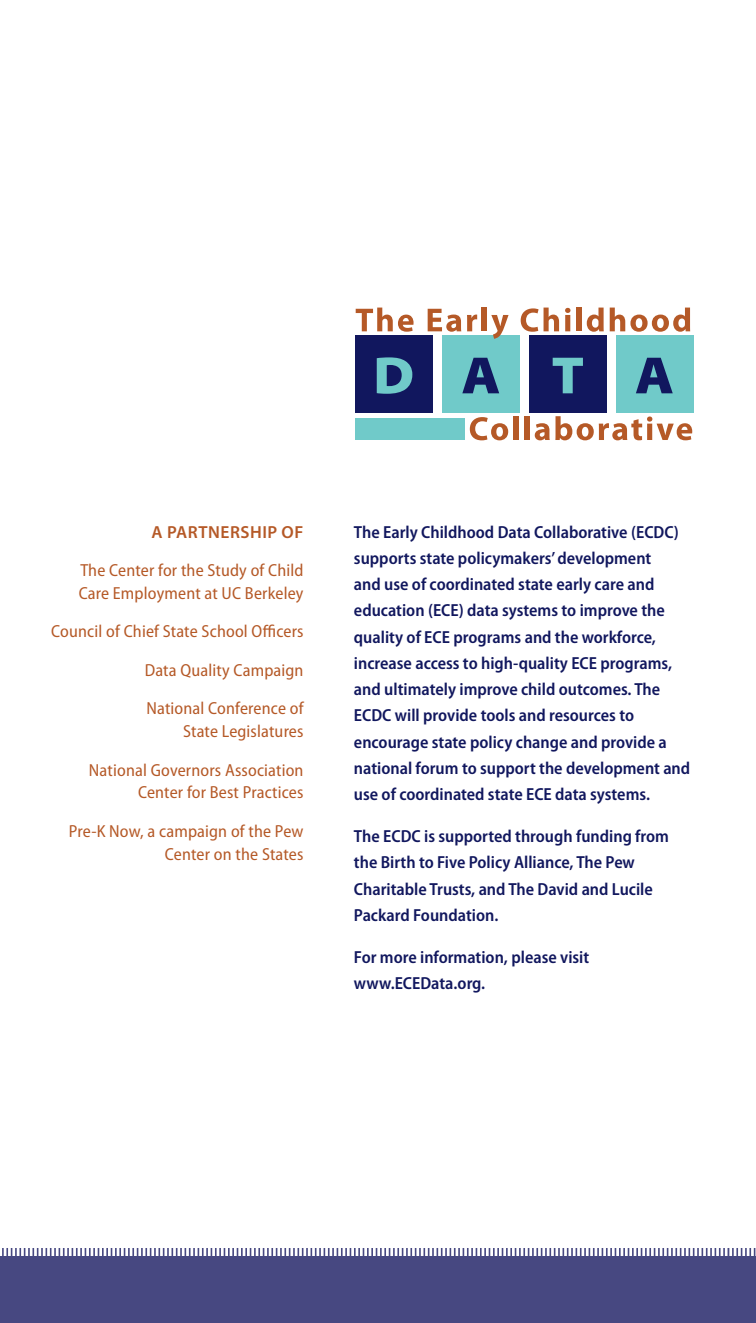
<style>
.page{position:relative;width:756px;height:1323px;background:#fff}
.page>*{position:absolute;margin:0;border:0;box-sizing:border-box;transform-origin:0 0}
.t1{font:600 semi-condensed 17.5px/26.2px "Myriad Pro";color:#11175e}
.t2{font:semi-condensed 17.5px/22.8px "Myriad Pro";letter-spacing:.01em;color:#b55927;text-align:right}
.t3{font:600 17.5px "Myriad Pro";color:#b55927}
</style>
<div class="page">
<div style="left:0;top:1257px;width:756px;height:66px;background:#474881"></div>
<svg style="left:0;top:1248px;width:756px;height:9px"></svg>
<div style="left:355px;top:335px;width:78px;height:77px;background:#11175e"></div>
<svg style="left:377px;top:357px;width:35px;height:37px"></svg>
<div style="left:442px;top:335px;width:78px;height:77px;background:#70cac9"></div>
<svg style="left:462px;top:358px;width:37px;height:35px"></svg>
<div style="left:616px;top:335px;width:77px;height:77px;background:#70cac9"></div>
<svg style="left:636px;top:358px;width:37px;height:35px"></svg>
<div style="left:529px;top:335px;width:77px;height:77px;background:#11175e"></div>
<svg style="left:553px;top:358px;width:30px;height:35px"></svg>
<svg style="left:356px;top:308px;width:58px;height:24px"></svg>
<svg style="left:428px;top:309px;width:33px;height:23px"></svg>
<svg style="left:467px;top:315px;width:10px;height:16px"></svg>
<div style="left:482px;top:308px;width:5px;height:23px;background:#b55927"></div>
<svg style="left:491px;top:315px;width:18px;height:24px"></svg>
<svg style="left:521px;top:308px;width:38px;height:24px"></svg>
<div style="left:565px;top:315px;width:5px;height:16px;background:#b55927"></div>
<svg style="left:565px;top:308px;width:5px;height:5px"></svg>
<div style="left:576px;top:308px;width:6px;height:23px;background:#b55927"></div>
<svg style="left:587px;top:308px;width:17px;height:24px"></svg>
<svg style="left:610px;top:308px;width:80px;height:24px"></svg>
<svg style="left:470px;top:417px;width:38px;height:23px"></svg>
<div style="left:513px;top:416px;width:5px;height:24px;background:#b55927"></div>
<div style="left:525px;top:416px;width:5px;height:24px;background:#b55927"></div>
<svg style="left:535px;top:416px;width:157px;height:24px"></svg>
<div style="left:355px;top:419px;width:109px;height:21px;background:#70cac9"></div>
<p class="t3" style="left:152px;top:521px;width:153px">A PARTNERSHIP OF</p>
<p class="t2" style="left:79px;top:559px;width:226px;text-align:left">The Center for the Study of Child<br>Care Employment at UC Berkeley</p>
<p class="t2" style="left:51px;top:621px;width:254px">Council of Chief State School Officers</p>
<p class="t2" style="left:145px;top:659px;width:160px">Data Quality Campaign</p>
<p class="t2" style="left:146px;top:698px;width:159px">National Conference of<br>State Legislatures</p>
<p class="t2" style="left:89px;top:759px;width:216px">National Governors Association<br>Center for Best Practices</p>
<p class="t2" style="left:69px;top:820px;width:236px">Pre-K Now, a campaign of the Pew<br>Center on the States</p>
<p class="t1" style="left:354px;top:519px;width:338px">The Early Childhood Data Collaborative (ECDC) supports state policymakers’ development<br>and use of coordinated state early care and education (ECE) data systems to improve the quality of ECE programs and the workforce, increase access to high-quality ECE programs, and ultimately improve child outcomes. The ECDC will provide tools and resources to encourage state policy change and provide a national forum to support the development and use of coordinated state ECE data systems.</p>
<p class="t1" style="left:354px;top:823px;width:317px">The ECDC is supported through funding from the Birth to Five Policy Alliance, The Pew Charitable Trusts, and The David and Lucile Packard Foundation.</p>
<p class="t1" style="left:354px;top:944px;width:237px">For more information, please visit www.ECEData.org.</p>
</div>
